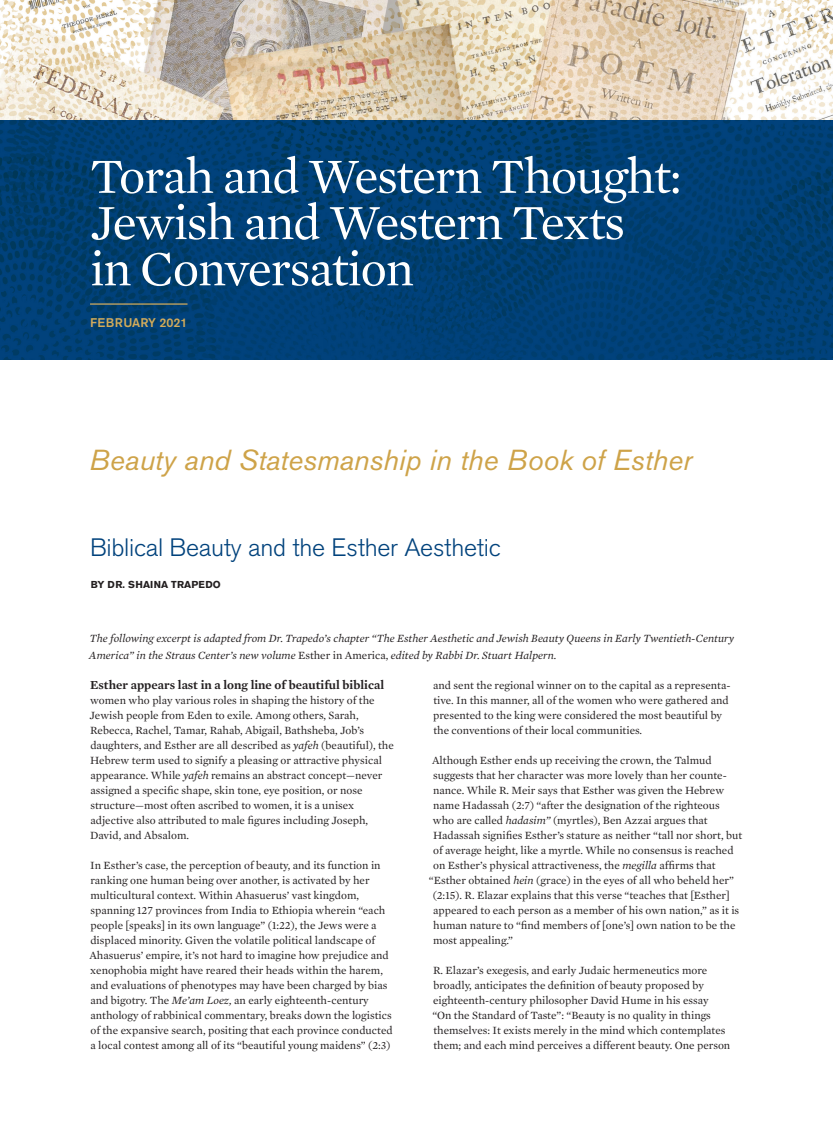
<style>
.page{position:relative;width:833px;height:1125px;background:#fff}
.page>*{position:absolute;margin:0;border:0;box-sizing:border-box;transform-origin:0 0}
.masthead{font:50px/46.2px "Mercury Text G1";letter-spacing:-.025em;color:#fff}
.head{font:italic 28.75px "Akzidenz Grotesk BE";color:#cea349}
.head-2{font:300 25px "Akzidenz Grotesk BE";letter-spacing:-.01em;color:#01427c}
.body_text{font:600 12.5px "Mercury Text G1";color:#231f20}
.pub_month{font:500 12.5px "Akzidenz Grotesk BE";color:#d2ab5b}
.body_text-2{font:11.25px/15px "Mercury Text G1";color:#231f20}
.ital_body_text{font:italic 11.25px/16.9px "Mercury Text G1";color:#231f20}
.author{font:700 10px "Akzidenz Grotesk BE";letter-spacing:.01em;color:#231f20}
.s1{font-style:normal}
.s2{font-style:italic}
</style>
<div class="page">
<img style="left:0;top:0;width:832px;height:360px">
<hr style="left:90px;top:303px;width:97px;height:2px;background:#d2ab5b">
<p class="masthead" style="left:90px;top:152px;width:593px">Torah and Western Thought:<br>Jewish and Western Texts<br>in Conversation</p>
<p class="pub_month" style="left:90px;top:315px;width:99px">FEBRUARY 2021</p>
<p class="head" style="left:89px;top:442px;width:604px">Beauty and Statesmanship in the Book of Esther</p>
<p class="head-2" style="left:90px;top:533px;width:412px">Biblical Beauty and the Esther Aesthetic</p>
<p class="author" style="left:91px;top:579px;width:131px">BY DR. SHAINA TRAPEDO</p>
<p class="ital_body_text" style="left:89px;top:630px;width:646px">The following excerpt is adapted from Dr. Trapedo’s chapter “The Esther Aesthetic and Jewish Beauty Queens in Early Twentieth-Century<br>America” in the Straus Center’s new volume <span class="s1">Esther in America,</span> edited by Rabbi Dr. Stuart Halpern.</p>
<p class="body_text" style="left:90px;top:677px;width:295px">Esther appears last in a long line of beautiful biblical</p>
<p class="body_text-2" style="left:90px;top:692px;width:306px">women who play various roles in shaping the history of the Jewish people from Eden to exile. Among others, Sarah, Rebecca, Rachel, Tamar, Rahab, Abigail, Bathsheba, Job’s daughters, and Esther are all described as <span class="s2">yafeh</span> (beautiful), the Hebrew term used to signify a pleasing or attractive physical appearance. While <span class="s2">yafeh</span> remains an abstract concept—never assigned a specific shape, skin tone, eye position, or nose structure—most often ascribed to women, it is a unisex adjective also attributed to male figures including Joseph, David, and Absalom.</p>
<p class="body_text-2" style="left:89px;top:857px;width:305px">In Esther’s case, the perception of beauty, and its function in ranking one human being over another, is activated by her multicultural context. Within Ahasuerus’ vast kingdom, spanning 127 provinces from India to Ethiopia wherein “each people [speaks] in its own language” (1:22), the Jews were a displaced minority. Given the volatile political landscape of Ahasuerus’ empire, it’s not hard to imagine how prejudice and xenophobia might have reared their heads within the harem, and evaluations of phenotypes may have been charged by bias and bigotry. The <span class="s2">Me’am Loez,</span> an early eighteenth-century anthology of rabbinical commentary, breaks down the logistics of the expansive search, positing that each province conducted a local contest among all of its “beautiful young maidens” (2:3)</p>
<p class="body_text-2" style="left:433px;top:677px;width:299px">and sent the regional winner on to the capital as a representa&shy;tive. In this manner, all of the women who were gathered and presented to the king were considered the most beautiful by the conventions of their local communities.</p>
<p class="body_text-2" style="left:432px;top:752px;width:281px">Although Esther ends up receiving the crown, the Talmud</p>
<p class="body_text-2" style="left:433px;top:767px;width:295px">suggests that her character was more lovely than her counte-</p>
<p class="body_text-2" style="left:433px;top:782px;width:292px">nance. While R. Meir says that Esther was given the Hebrew</p>
<p class="body_text-2" style="left:433px;top:797px;width:288px">name Hadassah (2:7) “after the designation of the righteous</p>
<p class="body_text-2" style="left:433px;top:812px;width:276px">who are called <span class="s2">hadasim”</span> (myrtles), Ben Azzai argues that</p>
<p class="body_text-2" style="left:433px;top:827px;width:311px">Hadassah signifies Esther’s stature as neither “tall nor short, but</p>
<p class="body_text-2" style="left:433px;top:842px;width:302px">of average height, like a myrtle. While no consensus is reached</p>
<p class="body_text-2" style="left:433px;top:857px;width:284px">on Esther’s physical attractiveness, the <span class="s2">megilla</span> affirms that</p>
<p class="body_text-2" style="left:429px;top:872px;width:306px">“Esther obtained <span class="s2">hein</span> (grace) in the eyes of all who beheld her”</p>
<p class="body_text-2" style="left:432px;top:887px;width:298px">(2:15). R. Elazar explains that this verse “teaches that [Esther]</p>
<p class="body_text-2" style="left:433px;top:902px;width:307px">appeared to each person as a member of his own nation,” as it is</p>
<p class="body_text-2" style="left:433px;top:917px;width:304px">human nature to “find members of [one’s] own nation to be the</p>
<p class="body_text-2" style="left:433px;top:932px;width:81px">most appealing.”</p>
<p class="body_text-2" style="left:432px;top:962px;width:299px">R. Elazar’s exegesis, and early Judaic hermeneutics more broadly, anticipates the definition of beauty proposed by eighteenth-century philosopher David Hume in his essay<br>“On the Standard of Taste”: “Beauty is no quality in things themselves: It exists merely in the mind which contemplates them; and each mind perceives a different beauty. One person</p>
</div>
